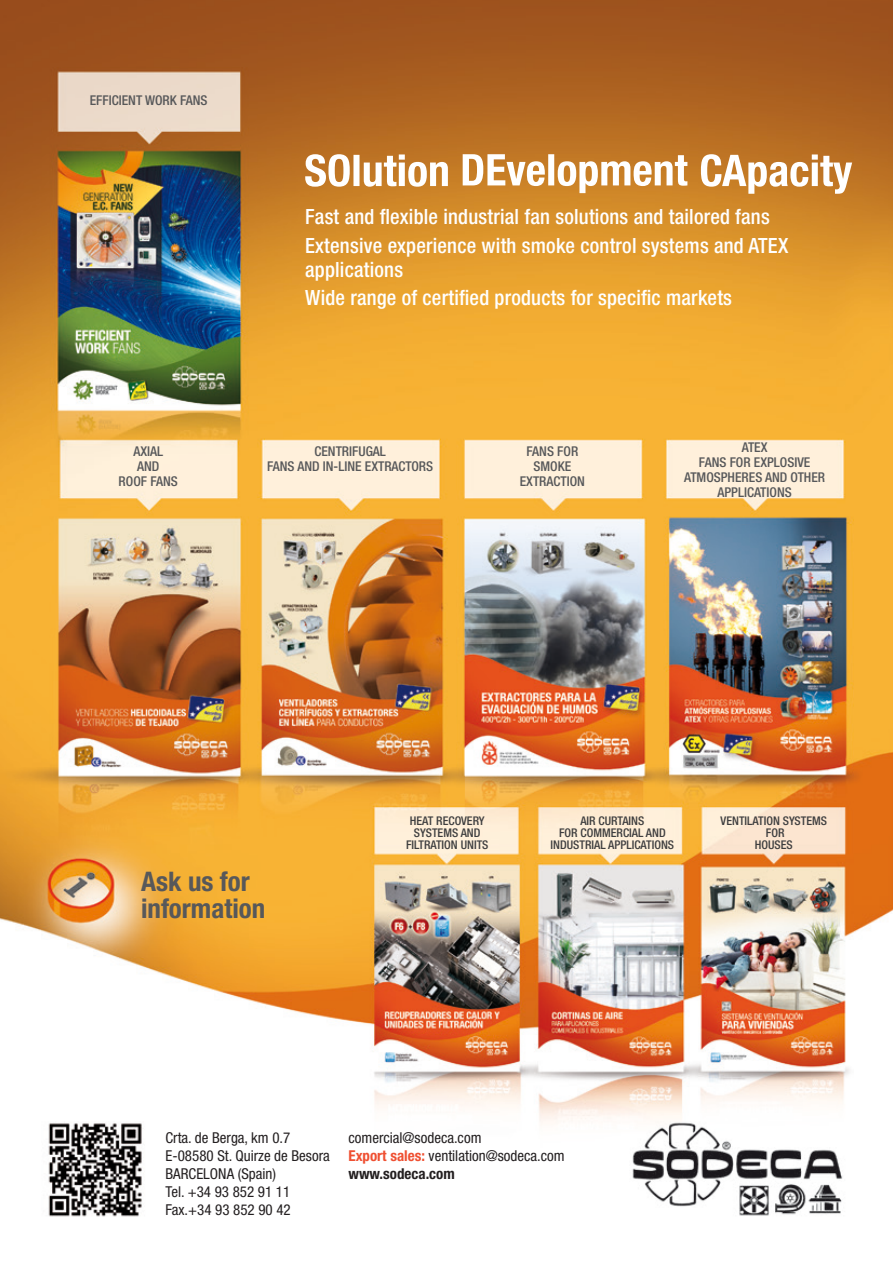
<style>
.page{position:relative;width:893px;height:1263px;background:#fff}
.page>*{position:absolute;margin:0;border:0;box-sizing:border-box;transform-origin:0 0}
.TEXT_SUBTITOL8PT{font:700 condensed 27px "Helvetica Neue";color:#57585a}
.CAPÇALERA_NOM{font:500 condensed 21px/24px "Helvetica Neue";letter-spacing:.01em;color:#fff}
.TEXT_SUBTITOL8PT-2{font:condensed 15px "Helvetica Neue";color:#231f20}
.TEXT_SUBTITOL8PT-3{font:700 condensed 15px "Helvetica Neue";color:#231f20}
.TEXT_SUBTITOL8PT-4{font:500 condensed 13.5px/15px "Helvetica Neue";color:#57585a;text-align:center}
.TEXT_SUBTITOL8PT-5{font:500 condensed 12px/12px "Helvetica Neue";color:#3e3e3f;text-align:center}
.s1{font-weight:700;color:#ef5032}
</style>
<div class="page">
<img style="left:0;top:0;width:893px;height:1217px">
<svg style="left:701px;top:154px;width:151px;height:40px"></svg>
<svg style="left:463px;top:154px;width:224px;height:39px"></svg>
<svg style="left:305px;top:154px;width:143px;height:33px"></svg>
<p class="TEXT_SUBTITOL8PT-4" style="left:90px;top:92px;width:119px">EFFICIENT WORK FANS</p>
<p class="TEXT_SUBTITOL8PT-4" style="left:133px;top:444px;width:31px">AXIAL</p>
<p class="TEXT_SUBTITOL8PT-4" style="left:137px;top:459px;width:24px">AND</p>
<p class="TEXT_SUBTITOL8PT-4" style="left:119px;top:474px;width:61px">ROOF FANS</p>
<p class="CAPÇALERA_NOM" style="left:305px;top:205px;width:466px">Fast and flexible industrial fan solutions and tailored fans</p>
<p class="CAPÇALERA_NOM" style="left:305px;top:233px;width:485px">Extensive experience with smoke control systems and ATEX applications</p>
<p class="CAPÇALERA_NOM" style="left:305px;top:285px;width:428px">Wide range of certified products for specific markets</p>
<p class="TEXT_SUBTITOL8PT-4" style="left:314px;top:444px;width:73px">CENTRIFUGAL</p>
<p class="TEXT_SUBTITOL8PT-4" style="left:267px;top:459px;width:168px">FANS AND IN-LINE EXTRACTORS</p>
<p class="TEXT_SUBTITOL8PT-4" style="left:527px;top:444px;width:53px">FANS FOR</p>
<p class="TEXT_SUBTITOL8PT-4" style="left:534px;top:459px;width:39px">SMOKE</p>
<p class="TEXT_SUBTITOL8PT-4" style="left:520px;top:474px;width:67px">EXTRACTION</p>
<p class="TEXT_SUBTITOL8PT-4" style="left:699px;top:439px;width:113px">ATEX<br>FANS FOR EXPLOSIVE</p>
<p class="TEXT_SUBTITOL8PT-4" style="left:684px;top:469px;width:143px">ATMOSPHERES AND OTHER<br>APPLICATIONS</p>
<p class="TEXT_SUBTITOL8PT-5" style="left:410px;top:814px;width:76px">HEAT RECOVERY</p>
<p class="TEXT_SUBTITOL8PT-5" style="left:414px;top:826px;width:68px">SYSTEMS AND</p>
<p class="TEXT_SUBTITOL8PT-5" style="left:406px;top:838px;width:84px">FILTRATION UNITS</p>
<p class="TEXT_SUBTITOL8PT-5" style="left:559px;top:814px;width:108px">AIR CURTAINS<br>FOR COMMERCIAL AND</p>
<p class="TEXT_SUBTITOL8PT-5" style="left:551px;top:838px;width:125px">INDUSTRIAL APPLICATIONS</p>
<p class="TEXT_SUBTITOL8PT-5" style="left:721px;top:814px;width:108px">VENTILATION SYSTEMS</p>
<p class="TEXT_SUBTITOL8PT-5" style="left:766px;top:826px;width:20px">FOR</p>
<p class="TEXT_SUBTITOL8PT-5" style="left:755px;top:838px;width:40px">HOUSES</p>
<p class="TEXT_SUBTITOL8PT" style="left:141px;top:865px;width:110px">Ask us for</p>
<p class="TEXT_SUBTITOL8PT" style="left:141px;top:892px;width:126px">information</p>
<p class="TEXT_SUBTITOL8PT-2" style="left:166px;top:1129px;width:126px">Crta. de Berga, km 0.7</p>
<p class="TEXT_SUBTITOL8PT-2" style="left:166px;top:1147px;width:166px">E-08580 St. Quirze de Besora</p>
<p class="TEXT_SUBTITOL8PT-2" style="left:166px;top:1165px;width:112px">BARCELONA (Spain)</p>
<p class="TEXT_SUBTITOL8PT-2" style="left:166px;top:1183px;width:126px">Tel. +34 93 852 91 11</p>
<p class="TEXT_SUBTITOL8PT-2" style="left:166px;top:1201px;width:127px">Fax.+34 93 852 90 42</p>
<p class="TEXT_SUBTITOL8PT-2" style="left:348px;top:1129px;width:135px">comercial@sodeca.com</p>
<p class="TEXT_SUBTITOL8PT-2" style="left:348px;top:1147px;width:218px"><span class="s1">Export sales:</span> ventilation@sodeca.com</p>
<p class="TEXT_SUBTITOL8PT-3" style="left:348px;top:1164px;width:108px">www.sodeca.com</p>
</div>
